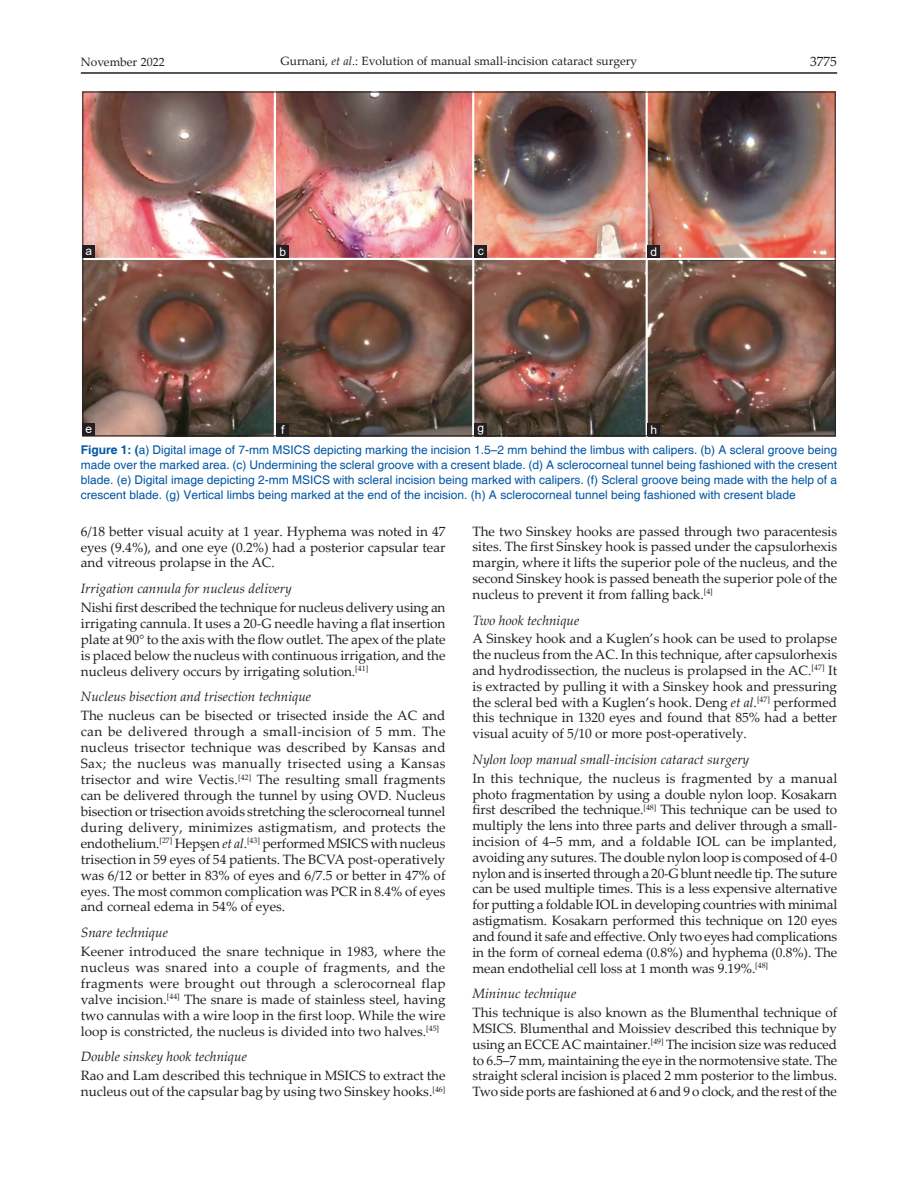
<style>
.page{position:relative;width:918px;height:1188px;background:#fff}
.page>*{position:absolute;margin:0;border:0;box-sizing:border-box;transform-origin:0 0}
.TXFL{font:13.5px/15.9px "Palatino Linotype";color:#231f20;text-align:justify}
.t1{font:italic 13.5px "Palatino Linotype";color:#231f20}
.RH_1{font:13.5px "Palatino Linotype";color:#231f20}
.FGC{font:12px/15px "Helvetica";color:#0155a5;text-align:justify}
.RH_1-2{font:12px "Palatino Linotype";color:#231f20}
.LABEL{font:12px "Arial";color:#fff}
.s1{font-style:italic}
.s2{font-weight:700}
</style>
<div class="page">
<hr style="left:81px;top:72px;width:756px;height:2px;background:#231f20">
<img style="left:85px;top:94px;width:748px;height:340px">
<div style="left:647px;top:245px;width:13px;height:13px;background:#231f20"></div>
<div style="left:647px;top:423px;width:13px;height:13px;background:#231f20"></div>
<div style="left:474px;top:245px;width:13px;height:13px;background:#231f20"></div>
<div style="left:474px;top:423px;width:13px;height:13px;background:#231f20"></div>
<div style="left:276px;top:245px;width:13px;height:13px;background:#231f20"></div>
<div style="left:276px;top:423px;width:13px;height:13px;background:#231f20"></div>
<div style="left:83px;top:245px;width:12px;height:13px;background:#231f20"></div>
<div style="left:83px;top:423px;width:12px;height:13px;background:#231f20"></div>
<p class="RH_1-2" style="left:81px;top:54px;width:85px">November 2022</p>
<p class="RH_1-2" style="left:281px;top:52px;width:358px">Gurnani, <span class="s1">et al</span>.: Evolution of manual small-incision cataract surgery</p>
<p class="RH_1" style="left:810px;top:52px;width:28px">3775</p>
<p class="LABEL" style="left:86px;top:242px;width:8px">a</p>
<p class="LABEL" style="left:86px;top:420px;width:8px">e</p>
<p class="LABEL" style="left:279px;top:243px;width:8px">b</p>
<p class="LABEL" style="left:281px;top:421px;width:5px">f</p>
<p class="LABEL" style="left:478px;top:242px;width:7px">c</p>
<p class="LABEL" style="left:477px;top:419px;width:8px">g</p>
<p class="LABEL" style="left:650px;top:243px;width:8px">d</p>
<p class="LABEL" style="left:650px;top:421px;width:8px">h</p>
<p class="FGC" style="left:81px;top:442px;width:758px"><span class="s2">Figure 1: (</span>a) Digital image of 7‑mm MSICS depicting marking the incision 1.5–2 mm behind the limbus with calipers. (b) A scleral groove being made over the marked area. (c) Undermining the scleral groove with a cresent blade. (d) A sclerocorneal tunnel being fashioned with the cresent blade. (e) Digital image depicting 2‑mm MSICS with scleral incision being marked with calipers. (f) Scleral groove being made with the help of a crescent blade. (g) Vertical limbs being marked at the end of the incision. (h) A sclerocorneal tunnel being fashioned with cresent blade</p>
<p class="TXFL" style="left:81px;top:523px;width:366px">6/18 better visual acuity at 1 year. Hyphema was noted in 47 eyes (9.4%), and one eye (0.2%) had a posterior capsular tear and vitreous prolapse in the AC.</p>
<h3 class="t1" style="left:81px;top:579px;width:213px">Irrigation cannula for nucleus delivery</h3>
<p class="TXFL" style="left:81px;top:599px;width:366px">Nishi first described the technique for nucleus delivery using an irrigating cannula. It uses a 20‑G needle having a flat insertion plate at 90° to the axis with the flow outlet. The apex of the plate is placed below the nucleus with continuous irrigation, and the nucleus delivery occurs by irrigating solution.<sup>[41]</sup></p>
<h3 class="t1" style="left:81px;top:687px;width:232px">Nucleus bisection and trisection technique</h3>
<p class="TXFL" style="left:81px;top:707px;width:366px">The nucleus can be bisected or trisected inside the AC and can be delivered through a small-incision of 5 mm. The nucleus trisector technique was described by Kansas and Sax; the nucleus was manually trisected using a Kansas trisector and wire Vectis.<sup>[42]</sup> The resulting small fragments can be delivered through the tunnel by using OVD. Nucleus bisection or trisection avoids stretching the sclerocorneal tunnel during delivery, minimizes astigmatism, and protects the endothelium.<sup>[27]</sup> Hepşen <span class="s1">et al</span>.<sup>[43]</sup> performed MSICS with nucleus trisection in 59 eyes of 54 patients. The BCVA post‑operatively was 6/12 or better in 83% of eyes and 6/7.5 or better in 47% of eyes. The most common complication was PCR in 8.4% of eyes and corneal edema in 54% of eyes.</p>
<h3 class="t1" style="left:81px;top:923px;width:89px">Snare technique</h3>
<p class="TXFL" style="left:81px;top:943px;width:366px">Keener introduced the snare technique in 1983, where the nucleus was snared into a couple of fragments, and the fragments were brought out through a sclerocorneal flap valve incision.<sup>[44]</sup> The snare is made of stainless steel, having two cannulas with a wire loop in the first loop. While the wire loop is constricted, the nucleus is divided into two halves.<sup>[45]</sup></p>
<h3 class="t1" style="left:81px;top:1047px;width:168px">Double sinskey hook technique</h3>
<p class="TXFL" style="left:81px;top:1067px;width:366px">Rao and Lam described this technique in MSICS to extract the nucleus out of the capsular bag by using two Sinskey hooks.<sup>[46]</sup></p>
<p class="TXFL" style="left:472px;top:523px;width:366px">The two Sinskey hooks are passed through two paracentesis sites. The first Sinskey hook is passed under the capsulorhexis margin, where it lifts the superior pole of the nucleus, and the second Sinskey hook is passed beneath the superior pole of the nucleus to prevent it from falling back.<sup>[4]</sup></p>
<h3 class="t1" style="left:472px;top:610px;width:108px">Two hook technique</h3>
<p class="TXFL" style="left:472px;top:630px;width:366px">A Sinskey hook and a Kuglen’s hook can be used to prolapse the nucleus from the AC. In this technique, after capsulorhexis and hydrodissection, the nucleus is prolapsed in the AC.<sup>[47]</sup> It is extracted by pulling it with a Sinskey hook and pressuring the scleral bed with a Kuglen’s hook. Deng <span class="s1">et al</span>.<sup>[47]</sup> performed this technique in 1320 eyes and found that 85% had a better visual acuity of 5/10 or more post‑operatively.</p>
<h3 class="t1" style="left:472px;top:750px;width:278px">Nylon loop manual small‑incision cataract surgery</h3>
<p class="TXFL" style="left:472px;top:770px;width:366px">In this technique, the nucleus is fragmented by a manual photo fragmentation by using a double nylon loop. Kosakarn first described the technique.<sup>[48]</sup> This technique can be used to multiply the lens into three parts and deliver through a small&shy;incision of 4–5 mm, and a foldable IOL can be implanted, avoiding any sutures. The double nylon loop is composed of 4‑0 nylon and is inserted through a 20‑G blunt needle tip. The suture can be used multiple times. This is a less expensive alternative for putting a foldable IOL in developing countries with minimal astigmatism. Kosakarn performed this technique on 120 eyes and found it safe and effective. Only two eyes had complications in the form of corneal edema (0.8%) and hyphema (0.8%). The mean endothelial cell loss at 1 month was 9.19%.<sup>[48]</sup></p>
<h3 class="t1" style="left:472px;top:984px;width:105px">Mininuc technique</h3>
<p class="TXFL" style="left:472px;top:1004px;width:366px">This technique is also known as the Blumenthal technique of MSICS. Blumenthal and Moissiev described this technique by using an ECCE AC maintainer.<sup>[49]</sup> The incision size was reduced to 6.5–7 mm, maintaining the eye in the normotensive state. The straight scleral incision is placed 2 mm posterior to the limbus.<br>Two side ports are fashioned at 6 and 9 o clock, and the rest of the</p>
</div>
